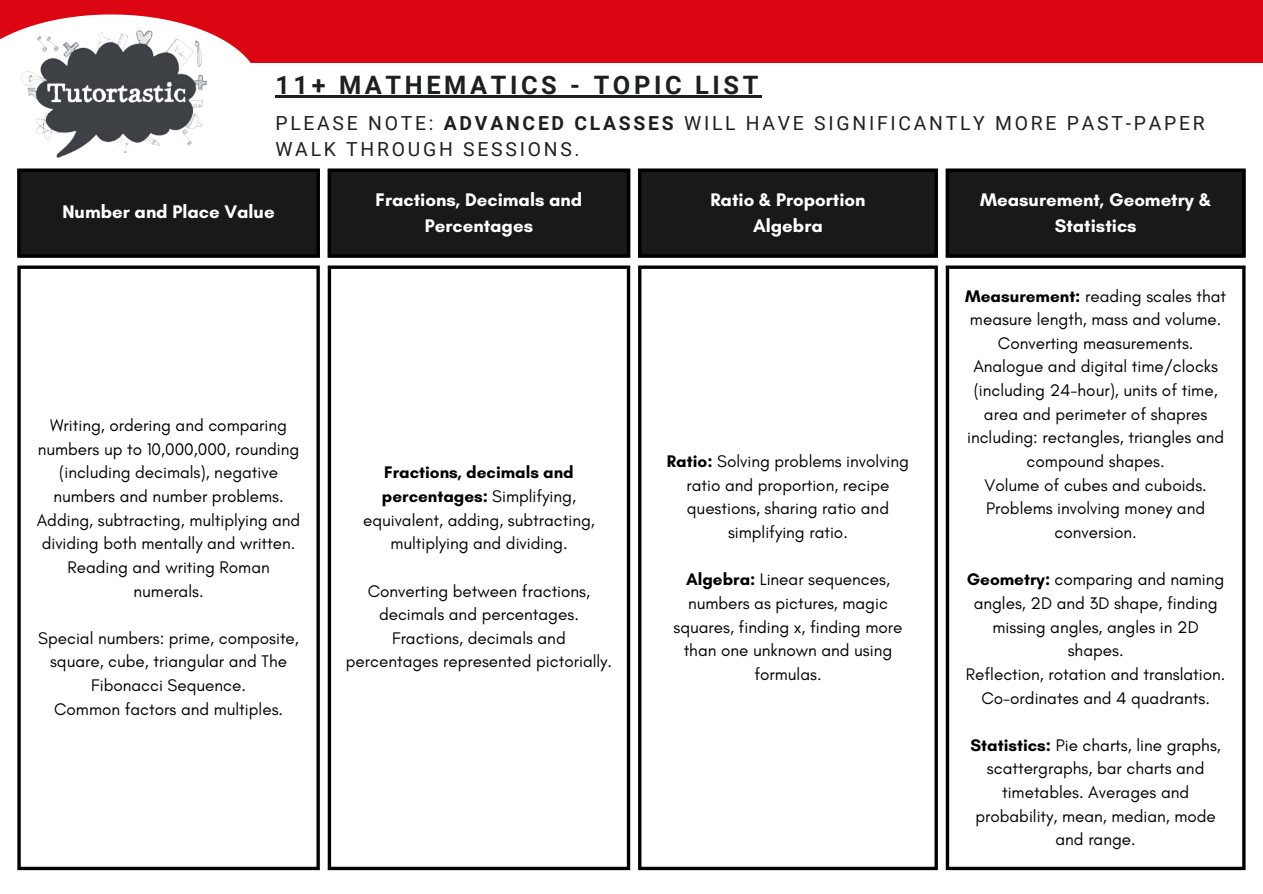
<style>
.page{position:relative;width:1263px;height:894px;background:#fff}
.page>*{position:absolute;margin:0;border:0;box-sizing:border-box;transform-origin:0 0}
.t1{font:700 25.35px "Roboto";letter-spacing:.14em;color:#1c2120}
.t2{font:19.35px/27px "Roboto";letter-spacing:.14em;color:#1c2120}
.t3{font:700 18.6px/25.8px "Glacial Indifference";color:#fff;text-align:center}
.t4{font:17.1px/23.7px "Glacial Indifference";color:#000;text-align:center}
.s1{font-weight:700}
</style>
<div class="page">
<div style="left:0;top:0;width:1263px;height:63px;background:#db0611"></div>
<svg style="left:0;top:14px;width:251px;height:49px"></svg>
<img style="left:17px;top:25px;width:201px;height:144px">
<div style="left:21px;top:169px;width:1221px;height:88px;background:#191919"></div>
<svg style="left:17px;top:172px;width:4px;height:82px"></svg>
<hr style="left:316px;top:172px;width:4px;height:82px;background:#000">
<hr style="left:17px;top:169px;width:303px;height:3px;background:#000">
<hr style="left:17px;top:254px;width:303px;height:3px;background:#000">
<hr style="left:328px;top:172px;width:3px;height:82px;background:#000">
<hr style="left:627px;top:172px;width:3px;height:82px;background:#000">
<hr style="left:328px;top:169px;width:302px;height:3px;background:#000">
<hr style="left:328px;top:254px;width:302px;height:3px;background:#000">
<hr style="left:638px;top:172px;width:3px;height:82px;background:#000">
<hr style="left:934px;top:172px;width:4px;height:82px;background:#000">
<hr style="left:638px;top:169px;width:300px;height:3px;background:#000">
<hr style="left:638px;top:254px;width:300px;height:3px;background:#000">
<hr style="left:946px;top:172px;width:3px;height:82px;background:#000">
<hr style="left:1242px;top:172px;width:3px;height:82px;background:#000">
<hr style="left:946px;top:169px;width:299px;height:3px;background:#000">
<hr style="left:946px;top:254px;width:299px;height:3px;background:#000">
<svg style="left:17px;top:269px;width:4px;height:597px;background:#272727"></svg>
<svg style="left:316px;top:269px;width:4px;height:597px;background:#272727"></svg>
<svg style="left:17px;top:265px;width:303px;height:4px"></svg>
<hr style="left:17px;top:866px;width:303px;height:3px;background:#000">
<hr style="left:328px;top:269px;width:3px;height:597px;background:#000">
<hr style="left:627px;top:269px;width:3px;height:597px;background:#000">
<svg style="left:328px;top:265px;width:302px;height:4px"></svg>
<hr style="left:328px;top:866px;width:302px;height:3px;background:#000">
<hr style="left:638px;top:269px;width:3px;height:597px;background:#000">
<svg style="left:934px;top:269px;width:4px;height:597px;background:#272727"></svg>
<svg style="left:638px;top:265px;width:300px;height:4px"></svg>
<hr style="left:638px;top:866px;width:300px;height:3px;background:#000">
<hr style="left:946px;top:269px;width:3px;height:597px;background:#000">
<hr style="left:1242px;top:269px;width:3px;height:597px;background:#000">
<svg style="left:946px;top:265px;width:299px;height:4px"></svg>
<hr style="left:946px;top:866px;width:299px;height:3px;background:#000">
<hr style="left:275px;top:96px;width:487px;height:2px;background:#1c2120">
<p class="t1" style="left:275px;top:71px;width:484px">11+ MATHEMATICS - TOPIC LIST</p>
<p class="t2" style="left:275px;top:109px;width:931px">PLEASE NOTE: <span class="s1">ADVANCED CLASSES</span> WILL HAVE SIGNIFICANTLY MORE PAST-PAPER<br>WALK THROUGH SESSIONS.</p>
<p class="t3" style="left:63px;top:199px;width:214px">Number and Place Value</p>
<h1 class="t3" style="left:376px;top:186px;width:208px">Fractions, Decimals and<br>Percentages</h1>
<p class="t3" style="left:710px;top:186px;width:157px">Ratio &amp; Proportion</p>
<p class="t3" style="left:753px;top:212px;width:71px">Algebra</p>
<p class="t4" style="left:37px;top:413px;width:265px">Writing, ordering and comparing numbers up to 10,000,000, rounding (including decimals), negative numbers and number problems.<br>Adding, subtracting, multiplying and dividing both mentally and written.</p>
<p class="t4" style="left:67px;top:555px;width:204px">Reading and writing Roman numerals.</p>
<p class="t4" style="left:38px;top:625px;width:262px">Special numbers: prime, composite, square, cube, triangular and The<br>Fibonacci Sequence.</p>
<p class="t4" style="left:54px;top:696px;width:230px">Common factors and multiples.</p>
<p class="t4" style="left:363px;top:460px;width:233px"><span class="s1">Fractions, decimals and percentages:</span> Simplifying, equivalent, adding, subtracting, multiplying and dividing.</p>
<p class="t4" style="left:368px;top:578px;width:224px">Converting between fractions, decimals and percentages.</p>
<p class="t4" style="left:346px;top:625px;width:268px">Fractions, decimals and percentages represented pictorially.</p>
<p class="t4" style="left:667px;top:449px;width:244px"><span class="s1">Ratio:</span> Solving problems involving ratio and proportion, recipe questions, sharing ratio and simplifying ratio.</p>
<p class="t4" style="left:673px;top:567px;width:230px"><span class="s1">Algebra:</span> Linear sequences, numbers as pictures, magic squares, finding x, finding more than one unknown and using formulas.</p>
<p class="t3" style="left:980px;top:186px;width:232px">Measurement, Geometry &amp;<br>Statistics</p>
<p class="t4" style="left:965px;top:283px;width:262px"><span class="s1">Measurement:</span> reading scales that measure length, mass and volume.<br>Converting measurements.<br>Analogue and digital time/clocks (including 24-hour), units of time, area and perimeter of shapres including: rectangles, triangles and compound shapes.</p>
<p class="t4" style="left:984px;top:472px;width:224px">Volume of cubes and cuboids.</p>
<p class="t4" style="left:986px;top:496px;width:220px">Problems involving money and conversion.</p>
<p class="t4" style="left:967px;top:567px;width:259px"><span class="s1">Geometry:</span> comparing and naming angles, 2D and 3D shape, finding missing angles, angles in 2D shapes.</p>
<p class="t4" style="left:966px;top:661px;width:261px">Reflection, rotation and translation.<br>Co-ordinates and 4 quadrants.</p>
<p class="t4" style="left:970px;top:732px;width:252px"><span class="s1">Statistics:</span> Pie charts, line graphs, scattergraphs, bar charts and timetables. Averages and probability, mean, median, mode and range.</p>
</div>
